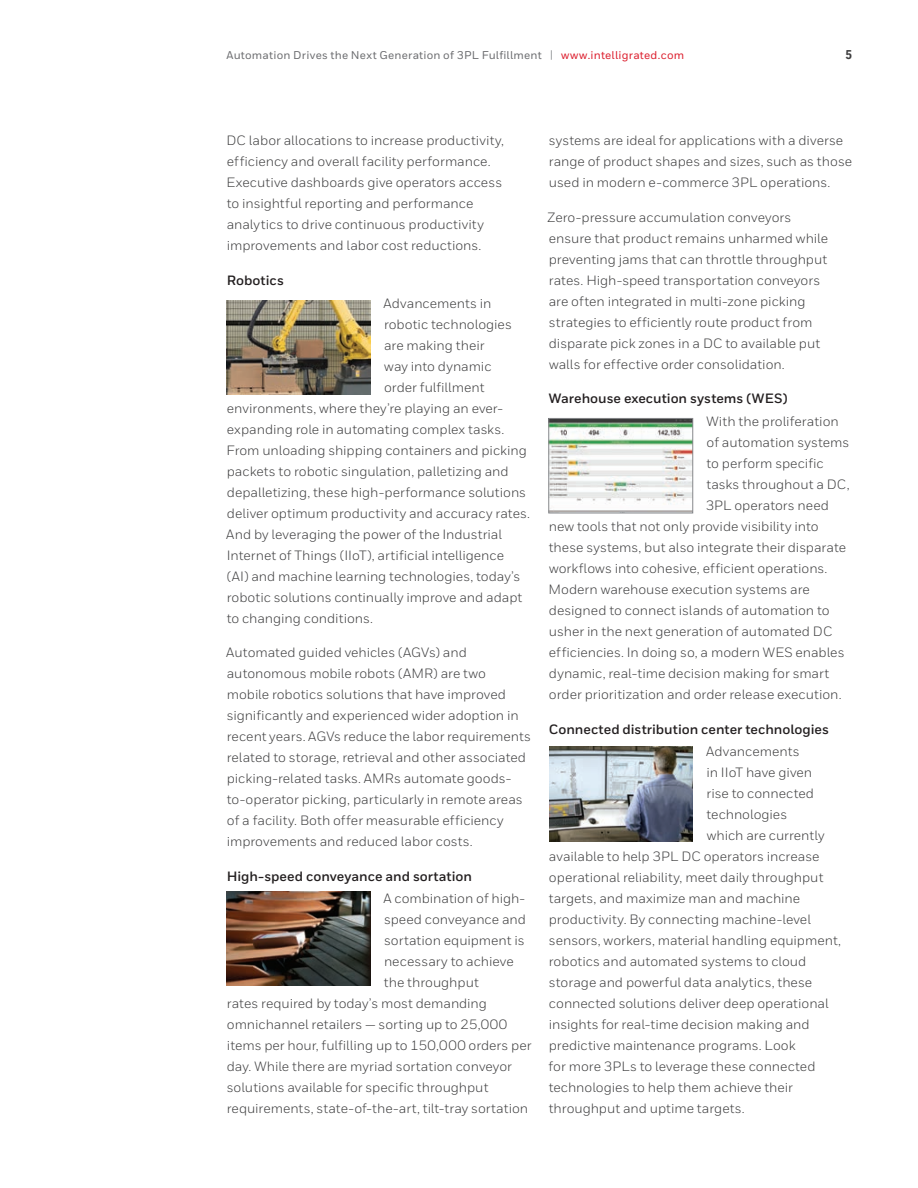
<style>
.page{position:relative;width:918px;height:1188px;background:#fff}
.page>*{position:absolute;margin:0;border:0;box-sizing:border-box;transform-origin:0 0}
.Body__9_14_pt{font:13.5px/21px "Honeywell Sans";color:#3e3e3f}
.Body__Heading__9_14{font:700 13.5px "Honeywell Sans";color:#231f20}
.MASTER__Header_Foote{font:800 12.75px "Honeywell Cond";color:#3e3e3f}
.MASTER__Header_Foote-2{font:500 11.25px "Honeywell Sans";letter-spacing:.02em;color:#6c6d70}
.s1{font-size:11.4px;color:#939598}
.s2{color:#dc1f2e}
</style>
<div class="page">
<img style="left:227px;top:300px;width:143px;height:95px">
<img style="left:227px;top:891px;width:143px;height:95px">
<img style="left:551px;top:420px;width:140px;height:91px">
<div style="left:549px;top:418px;width:144px;height:95px;border:1px solid #87898c"></div>
<img style="left:549px;top:747px;width:144px;height:95px">
<p class="MASTER__Header_Foote-2" style="left:226px;top:48px;width:459px">Automation Drives the Next Generation of 3PL Fulfillment <span class="s1">|</span> <span class="s2">www.intelligrated.com</span></p>
<p class="MASTER__Header_Foote" style="left:846px;top:46px;width:8px">5</p>
<p class="Body__9_14_pt" style="left:227px;top:130px;width:279px">DC labor allocations to increase productivity, efficiency and overall facility performance.<br>Executive dashboards give operators access to insightful reporting and performance analytics to drive continuous productivity improvements and labor cost reductions.</p>
<p class="Body__Heading__9_14" style="left:227px;top:272px;width:59px">Robotics</p>
<p class="Body__9_14_pt" style="left:384px;top:292px;width:110px">Advancements in</p>
<p class="Body__9_14_pt" style="left:384px;top:313px;width:129px">robotic technologies</p>
<p class="Body__9_14_pt" style="left:384px;top:334px;width:102px">are making their</p>
<p class="Body__9_14_pt" style="left:384px;top:355px;width:109px">way into dynamic</p>
<p class="Body__9_14_pt" style="left:384px;top:376px;width:102px">order fulfillment</p>
<p class="Body__9_14_pt" style="left:227px;top:397px;width:278px">environments, where they’re playing an ever-</p>
<p class="Body__9_14_pt" style="left:227px;top:418px;width:279px">expanding role in automating complex tasks.</p>
<p class="Body__9_14_pt" style="left:227px;top:439px;width:302px">From unloading shipping containers and picking</p>
<p class="Body__9_14_pt" style="left:227px;top:460px;width:283px">packets to robotic singulation, palletizing and</p>
<p class="Body__9_14_pt" style="left:227px;top:481px;width:301px">depalletizing, these high-performance solutions</p>
<p class="Body__9_14_pt" style="left:227px;top:502px;width:305px">deliver optimum productivity and accuracy rates.</p>
<p class="Body__9_14_pt" style="left:226px;top:523px;width:277px">And by leveraging the power of the Industrial</p>
<p class="Body__9_14_pt" style="left:227px;top:544px;width:279px">Internet of Things (IIoT), artificial intelligence</p>
<p class="Body__9_14_pt" style="left:227px;top:565px;width:295px">(AI) and machine learning technologies, today’s</p>
<p class="Body__9_14_pt" style="left:227px;top:586px;width:297px">robotic solutions continually improve and adapt</p>
<p class="Body__9_14_pt" style="left:227px;top:607px;width:148px">to changing conditions.</p>
<p class="Body__9_14_pt" style="left:226px;top:642px;width:306px">Automated guided vehicles (AGVs) and autonomous mobile robots (AMR) are two mobile robotics solutions that have improved significantly and experienced wider adoption in recent years. AGVs reduce the labor requirements related to storage, retrieval and other associated picking-related tasks. AMRs automate goods&shy;to-operator picking, particularly in remote areas of a facility. Both offer measurable efficiency improvements and reduced labor costs.</p>
<p class="Body__Heading__9_14" style="left:227px;top:868px;width:247px">High-speed conveyance and sortation</p>
<p class="Body__9_14_pt" style="left:384px;top:888px;width:143px">A combination of high-</p>
<p class="Body__9_14_pt" style="left:384px;top:909px;width:143px">speed conveyance and</p>
<p class="Body__9_14_pt" style="left:384px;top:930px;width:142px">sortation equipment is</p>
<p class="Body__9_14_pt" style="left:384px;top:951px;width:131px">necessary to achieve</p>
<p class="Body__9_14_pt" style="left:384px;top:972px;width:96px">the throughput</p>
<p class="Body__9_14_pt" style="left:227px;top:993px;width:262px">rates required by today’s most demanding</p>
<p class="Body__9_14_pt" style="left:227px;top:1014px;width:282px">omnichannel retailers — sorting up to 25,000</p>
<p class="Body__9_14_pt" style="left:227px;top:1035px;width:306px">items per hour, fulfilling up to 150,000 orders per</p>
<p class="Body__9_14_pt" style="left:227px;top:1056px;width:287px">day. While there are myriad sortation conveyor</p>
<p class="Body__9_14_pt" style="left:227px;top:1077px;width:263px">solutions available for specific throughput</p>
<p class="Body__9_14_pt" style="left:227px;top:1098px;width:303px">requirements, state-of-the-art, tilt-tray sortation</p>
<p class="Body__9_14_pt" style="left:549px;top:130px;width:305px">systems are ideal for applications with a diverse range of product shapes and sizes, such as those used in modern e-commerce 3PL operations.</p>
<p class="Body__9_14_pt" style="left:548px;top:207px;width:282px">Zero-pressure accumulation conveyors ensure that product remains unharmed while preventing jams that can throttle throughput rates. High-speed transportation conveyors are often integrated in multi-zone picking strategies to efficiently route product from disparate pick zones in a DC to available put walls for effective order consolidation.</p>
<p class="Body__Heading__9_14" style="left:549px;top:391px;width:240px">Warehouse execution systems (WES)</p>
<p class="Body__9_14_pt" style="left:706px;top:411px;width:134px">With the proliferation</p>
<p class="Body__9_14_pt" style="left:707px;top:432px;width:144px">of automation systems</p>
<p class="Body__9_14_pt" style="left:706px;top:453px;width:119px">to perform specific</p>
<p class="Body__9_14_pt" style="left:706px;top:474px;width:145px">tasks throughout a DC,</p>
<p class="Body__9_14_pt" style="left:706px;top:495px;width:125px">3PL operators need</p>
<p class="Body__9_14_pt" style="left:549px;top:516px;width:272px">new tools that not only provide visibility into</p>
<p class="Body__9_14_pt" style="left:549px;top:537px;width:299px">these systems, but also integrate their disparate</p>
<p class="Body__9_14_pt" style="left:549px;top:558px;width:280px">workflows into cohesive, efficient operations.</p>
<p class="Body__9_14_pt" style="left:549px;top:579px;width:263px">Modern warehouse execution systems are</p>
<p class="Body__9_14_pt" style="left:549px;top:600px;width:282px">designed to connect islands of automation to</p>
<p class="Body__9_14_pt" style="left:549px;top:621px;width:285px">usher in the next generation of automated DC</p>
<p class="Body__9_14_pt" style="left:549px;top:642px;width:297px">efficiencies. In doing so, a modern WES enables</p>
<p class="Body__9_14_pt" style="left:549px;top:663px;width:282px">dynamic, real-time decision making for smart</p>
<p class="Body__9_14_pt" style="left:549px;top:684px;width:294px">order prioritization and order release execution.</p>
<p class="Body__Heading__9_14" style="left:549px;top:721px;width:282px">Connected distribution center technologies</p>
<p class="Body__9_14_pt" style="left:706px;top:741px;width:95px">Advancements</p>
<p class="Body__9_14_pt" style="left:707px;top:762px;width:107px">in IIoT have given</p>
<p class="Body__9_14_pt" style="left:707px;top:783px;width:109px">rise to connected</p>
<p class="Body__9_14_pt" style="left:706px;top:804px;width:82px">technologies</p>
<p class="Body__9_14_pt" style="left:707px;top:825px;width:119px">which are currently</p>
<p class="Body__9_14_pt" style="left:549px;top:846px;width:272px">available to help 3PL DC operators increase</p>
<p class="Body__9_14_pt" style="left:549px;top:867px;width:276px">operational reliability, meet daily throughput</p>
<p class="Body__9_14_pt" style="left:549px;top:888px;width:253px">targets, and maximize man and machine</p>
<p class="Body__9_14_pt" style="left:549px;top:909px;width:264px">productivity. By connecting machine-level</p>
<p class="Body__9_14_pt" style="left:549px;top:930px;width:294px">sensors, workers, material handling equipment,</p>
<p class="Body__9_14_pt" style="left:549px;top:951px;width:259px">robotics and automated systems to cloud</p>
<p class="Body__9_14_pt" style="left:549px;top:972px;width:265px">storage and powerful data analytics, these</p>
<p class="Body__9_14_pt" style="left:549px;top:993px;width:281px">connected solutions deliver deep operational</p>
<p class="Body__9_14_pt" style="left:549px;top:1014px;width:262px">insights for real-time decision making and</p>
<p class="Body__9_14_pt" style="left:549px;top:1035px;width:248px">predictive maintenance programs. Look</p>
<p class="Body__9_14_pt" style="left:549px;top:1056px;width:268px">for more 3PLs to leverage these connected</p>
<p class="Body__9_14_pt" style="left:549px;top:1077px;width:246px">technologies to help them achieve their</p>
<p class="Body__9_14_pt" style="left:549px;top:1098px;width:198px">throughput and uptime targets.</p>
</div>
